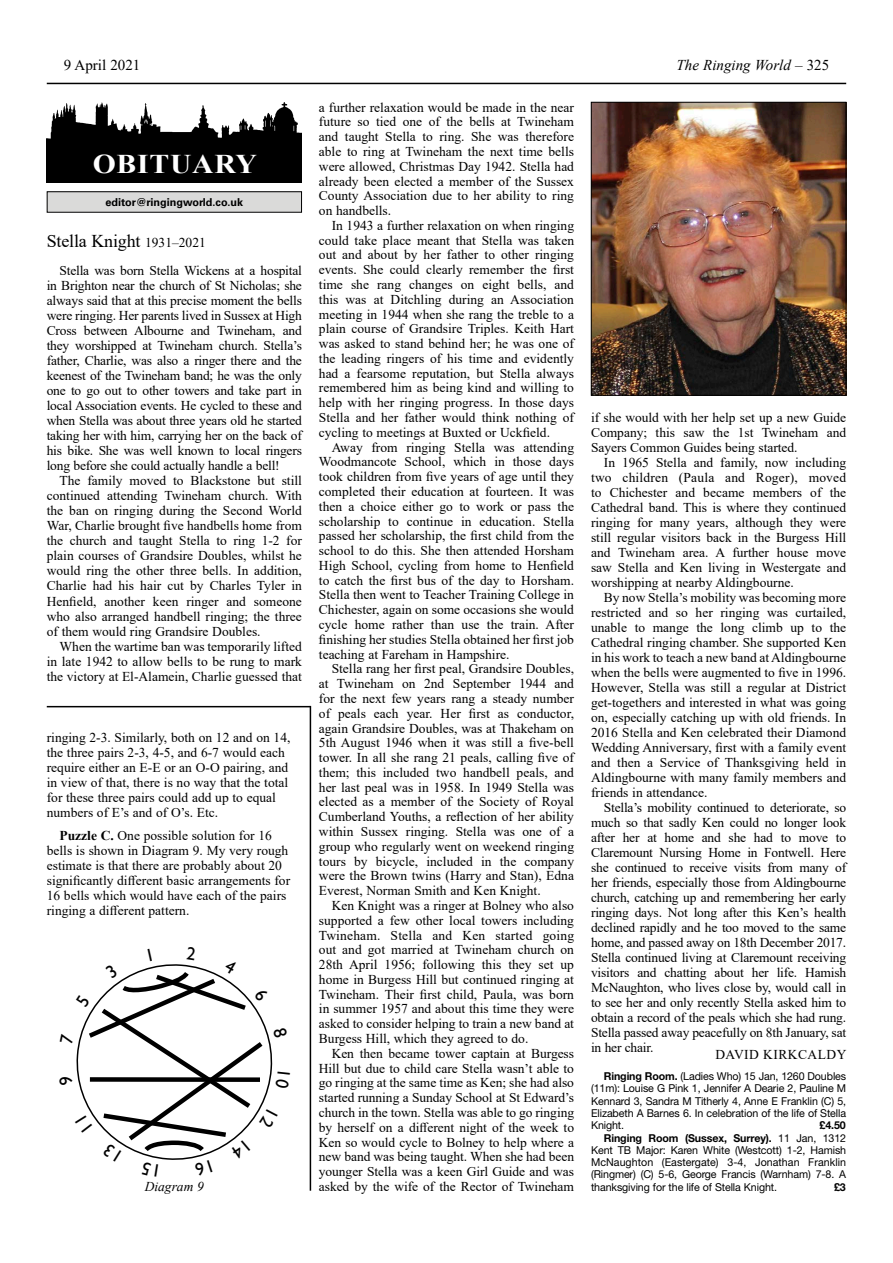
<style>
.page{position:relative;width:893px;height:1263px;background:#fff}
.page>*{position:absolute;margin:0;border:0;box-sizing:border-box;transform-origin:0 0}
.t1{font:700 27px "Times New Roman";letter-spacing:.025em;color:#fff;scale:1.1 1}
.t2{font:18px "Times New Roman";letter-spacing:-.01em;color:#000}
.t3{font:italic 15px "Times New Roman";color:#000}
.t4{font:15px "Times New Roman";color:#000}
.t5{font:13.5px/15px "Times New Roman";color:#000;text-align:justify}
.t6{font:13.5px "Times New Roman";letter-spacing:.035em;color:#000}
.t7{font:italic 13.5px "Times New Roman";color:#000}
.t8{font:10.8px/12.3px "Helvetica Neue LT Pro";letter-spacing:-.01em;color:#000;text-align:justify}
.t9{font:700 10.8px "Helvetica Neue LT Pro";letter-spacing:-.01em;color:#000}
.t10{font:700 10.8px "Univers LT Std";color:#000}
.s1{font-style:normal}
.s2{font-size:13.5px}
.s3{font-weight:700}
.s4{font-weight:400}
</style>
<div class="page">
<hr style="left:47px;top:83px;width:799px;height:1px;background:#000">
<hr style="left:47px;top:706px;width:263px;height:1px;background:#000">
<hr style="left:310px;top:706px;width:1px;height:485px;background:#000">
<img style="left:47px;top:102px;width:255px;height:81px">
<div style="left:47px;top:192px;width:255px;height:20px;background:#dadad9"></div>
<div style="left:47px;top:191px;width:255px;height:22px;border:1px solid #000"></div>
<img style="left:593px;top:104px;width:251px;height:289px">
<div style="left:591px;top:102px;width:255px;height:293px;border:1px solid #000"></div>
<svg style="left:76px;top:964px;width:197px;height:196px"></svg>
<p class="t4" style="left:64px;top:54px;width:78px">9 April 2021</p>
<p class="t3" style="left:677px;top:55px;width:154px">The Ringing World <span class="s1">– 325</span></p>
<h1 class="t1" style="left:93px;top:144px;width:151px">OBITUARY</h1>
<p class="t10" style="left:105px;top:196px;width:139px">editor@ringingworld.co.uk</p>
<h2 class="t2" style="left:47px;top:229px;width:161px">Stella Knight <span class="s2">1931–2021</span></h2>
<p class="t5" style="left:47px;top:263px;width:257px;text-indent:13px">Stella was born Stella Wickens at a hospital in Brighton near the church of St Nicholas; she always said that at this precise moment the bells were ringing. Her parents lived in Sussex at High Cross between Albourne and Twineham, and they worshipped at Twineham church. Stella’s father, Charlie, was also a ringer there and the keenest of the Twineham band; he was the only one to go out to other towers and take part in local Association events. He cycled to these and when Stella was about three years old he started taking her with him, carrying her on the back of his bike. She was well known to local ringers long before she could actually handle a bell!</p>
<p class="t5" style="left:47px;top:473px;width:257px;text-indent:13px">The family moved to Blackstone but still continued attending Twineham church. With the ban on ringing during the Second World War, Charlie brought five handbells home from the church and taught Stella to ring 1-2 for plain courses of Grandsire Doubles, whilst he would ring the other three bells. In addition, Charlie had his hair cut by Charles Tyler in Henfield, another keen ringer and someone who also arranged handbell ringing; the three of them would ring Grandsire Doubles.</p>
<p class="t5" style="left:47px;top:638px;width:257px;text-indent:13px">When the wartime ban was temporarily lifted in late 1942 to allow bells to be rung to mark the victory at El-Alamein, Charlie guessed that</p>
<p class="t5" style="left:47px;top:729px;width:245px;text-align:left">ringing 2-3. Similarly, both on 12 and on 14, the three pairs 2-3, 4-5, and 6-7 would each require either an E-E or an O-O pairing, and in view of that, there is no way that the total for these three pairs could add up to equal numbers of E’s and of O’s. Etc.</p>
<p class="t5" style="left:47px;top:828px;width:245px;text-align:left;text-indent:13px"><span class="s3">Puzzle C.</span> One possible solution for 16 bells is shown in Diagram 9. My very rough estimate is that there are probably about 20 significantly different basic arrangements for 16 bells which would have each of the pairs ringing a different pattern.</p>
<p class="t7" style="left:145px;top:1177px;width:61px">Diagram 9</p>
<p class="t5" style="left:319px;top:99px;width:257px">a further relaxation would be made in the near future so tied one of the bells at Twineham and taught Stella to ring. She was therefore able to ring at Twineham the next time bells were allowed, Christmas Day 1942. Stella had already been elected a member of the Sussex County Association due to her ability to ring on handbells.</p>
<p class="t5" style="left:319px;top:217px;width:257px;text-indent:13px">In 1943 a further relaxation on when ringing could take place meant that Stella was taken out and about by her father to other ringing events. She could clearly remember the first time she rang changes on eight bells, and this was at Ditchling during an Association meeting in 1944 when she rang the treble to a plain course of Grandsire Triples. Keith Hart was asked to stand behind her; he was one of the leading ringers of his time and evidently had a fearsome reputation, but Stella always remembered him as being kind and willing to help with her ringing progress. In those days Stella and her father would think nothing of cycling to meetings at Buxted or Uckfield.</p>
<p class="t5" style="left:319px;top:439px;width:257px;text-indent:13px">Away from ringing Stella was attending Woodmancote School, which in those days took children from five years of age until they completed their education at fourteen. It was then a choice either go to work or pass the scholarship to continue in education. Stella passed her scholarship, the first child from the school to do this. She then attended Horsham High School, cycling from home to Henfield to catch the first bus of the day to Horsham.<br>Stella then went to Teacher Training College in Chichester, again on some occasions she would cycle home rather than use the train. After finishing her studies Stella obtained her first job teaching at Fareham in Hampshire.</p>
<p class="t5" style="left:319px;top:661px;width:257px;text-indent:13px">Stella rang her first peal, Grandsire Doubles, at Twineham on 2nd September 1944 and for the next few years rang a steady number of peals each year. Her first as conductor, again Grandsire Doubles, was at Thakeham on 5th August 1946 when it was still a five-bell tower. In all she rang 21 peals, calling five of them; this included two handbell peals, and her last peal was in 1958. In 1949 Stella was elected as a member of the Society of Royal Cumberland Youths, a reflection of her ability within Sussex ringing. Stella was one of a group who regularly went on weekend ringing tours by bicycle, included in the company were the Brown twins (Harry and Stan), Edna Everest, Norman Smith and Ken Knight.</p>
<p class="t5" style="left:319px;top:897px;width:257px;text-indent:13px">Ken Knight was a ringer at Bolney who also supported a few other local towers including Twineham. Stella and Ken started going out and got married at Twineham church on 28th April 1956; following this they set up home in Burgess Hill but continued ringing at Twineham. Their first child, Paula, was born in summer 1957 and about this time they were asked to consider helping to train a new band at Burgess Hill, which they agreed to do.</p>
<p class="t5" style="left:319px;top:1045px;width:257px;text-indent:13px">Ken then became tower captain at Burgess Hill but due to child care Stella wasn’t able to go ringing at the same time as Ken; she had also started running a Sunday School at St Edward’s church in the town. Stella was able to go ringing by herself on a different night of the week to Ken so would cycle to Bolney to help where a new band was being taught. When she had been younger Stella was a keen Girl Guide and was asked by the wife of the Rector of Twineham</p>
<p class="t5" style="left:591px;top:409px;width:257px">if she would with her help set up a new Guide Company; this saw the 1st Twineham and Sayers Common Guides being started.</p>
<p class="t5" style="left:591px;top:454px;width:257px;text-indent:13px">In 1965 Stella and family, now including two children (Paula and Roger), moved to Chichester and became members of the Cathedral band. This is where they continued ringing for many years, although they were still regular visitors back in the Burgess Hill and Twineham area. A further house move saw Stella and Ken living in Westergate and worshipping at nearby Aldingbourne.</p>
<p class="t5" style="left:591px;top:589px;width:257px;text-indent:13px">By now Stella’s mobility was becoming more restricted and so her ringing was curtailed, unable to mange the long climb up to the Cathedral ringing chamber. She supported Ken in his work to teach a new band at Aldingbourne when the bells were augmented to five in 1996.<br>However, Stella was still a regular at District get-togethers and interested in what was going on, especially catching up with old friends. In 2016 Stella and Ken celebrated their Diamond Wedding Anniversary, first with a family event and then a Service of Thanksgiving held in Aldingbourne with many family members and friends in attendance.</p>
<p class="t5" style="left:591px;top:799px;width:257px;text-indent:13px">Stella’s mobility continued to deteriorate, so much so that sadly Ken could no longer look after her at home and she had to move to Claremount Nursing Home in Fontwell. Here she continued to receive visits from many of her friends, especially those from Aldingbourne church, catching up and remembering her early ringing days. Not long after this Ken’s health declined rapidly and he too moved to the same home, and passed away on 18th December 2017.<br>Stella continued living at Claremount receiving visitors and chatting about her life. Hamish McNaughton, who lives close by, would call in to see her and only recently Stella asked him to obtain a record of the peals which she had rung.<br>Stella passed away peacefully on 8th January, sat in her chair.</p>
<p class="t6" style="left:715px;top:1045px;width:133px">DAVID KIRKCALDY</p>
<p class="t8" style="left:591px;top:1070px;width:257px;text-indent:13px"><span class="s3">Ringing Room.</span> (Ladies Who) 15 Jan, 1260 Doubles (11m): Louise G Pink 1, Jennifer A Dearie 2, Pauline M Kennard 3, Sandra M Titherly 4, Anne E Franklin (C) 5, Elizabeth A Barnes 6. In celebration of the life of Stella Knight.</p>
<p class="t9" style="left:819px;top:1118px;width:28px">£4.50</p>
<p class="t9" style="left:604px;top:1131px;width:244px">Ringing Room (Sussex, Surrey). <span class="s4">11 Jan, 1312</span></p>
<p class="t8" style="left:591px;top:1143px;width:257px">Kent TB Major: Karen White (Westcott) 1-2, Hamish</p>
<p class="t8" style="left:591px;top:1156px;width:257px">McNaughton (Eastergate) 3-4, Jonathan Franklin</p>
<p class="t8" style="left:591px;top:1168px;width:257px">(Ringmer) (C) 5-6, George Francis (Warnham) 7-8. A</p>
<p class="t8" style="left:591px;top:1180px;width:188px">thanksgiving for the life of Stella Knight.</p>
<p class="t9" style="left:834px;top:1180px;width:13px">£3</p>
</div>
